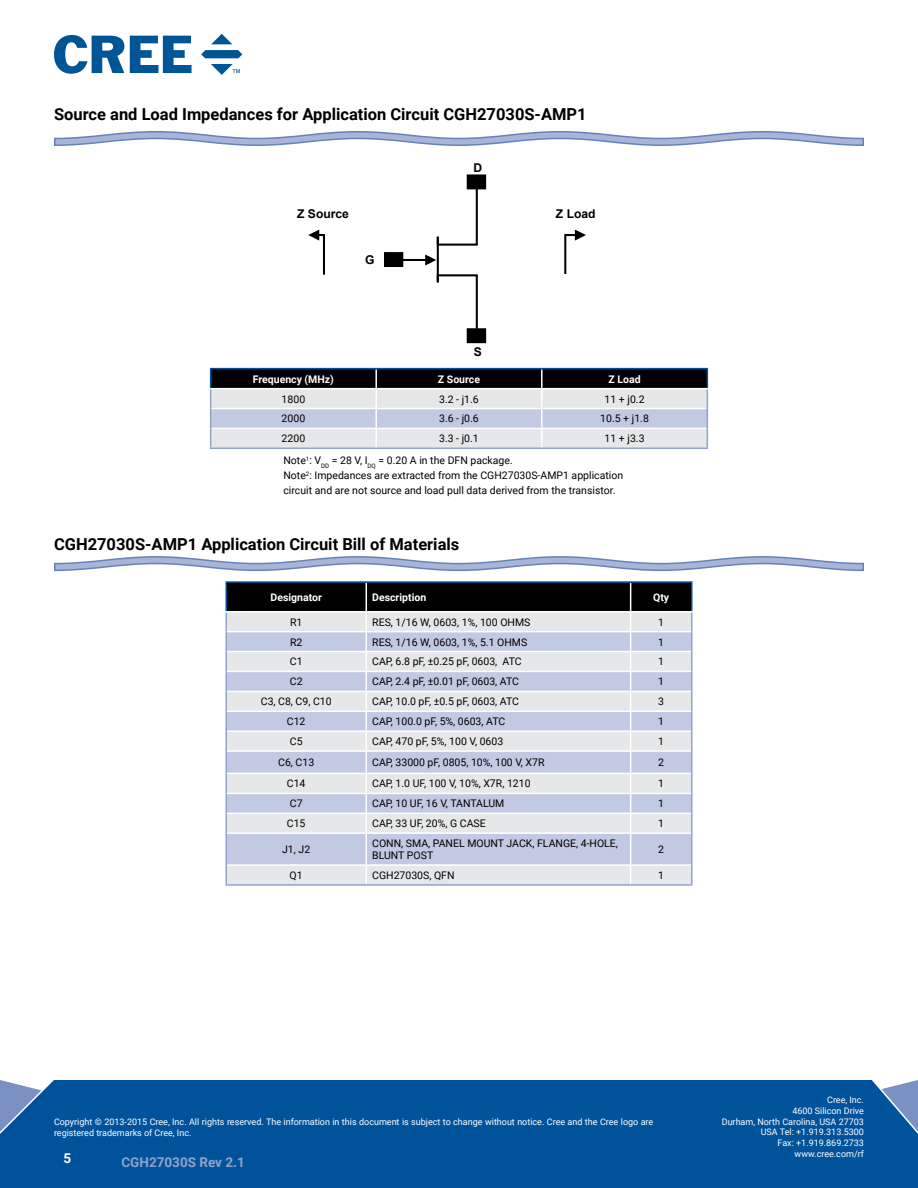
<style>
.page{position:relative;width:918px;height:1188px;background:#fff}
.page>*{position:absolute;margin:0;border:0;box-sizing:border-box;transform-origin:0 0}
.t1{font:700 16.5px "Roboto";color:#000}
.t2{font:700 13.5px "Roboto";color:#90a2cd}
.t3{font:700 13.5px "Roboto";color:#fff}
.t4{font:700 12.15px "Arial";color:#000}
.t5{font:10.5px/15px "Roboto";color:#000}
.t6{font:700 10.5px "Roboto";color:#fff}
.t7{font:9px/10.8px "Roboto";color:#fff;text-align:right}
</style>
<div class="page">
<div style="left:0;top:1080px;width:918px;height:108px;background:#00539b"></div>
<svg style="left:54px;top:35px;width:70px;height:39px"></svg>
<svg style="left:130px;top:36px;width:62px;height:37px"></svg>
<svg style="left:211px;top:34px;width:21px;height:10px"></svg>
<svg style="left:201px;top:50px;width:41px;height:8px"></svg>
<svg style="left:211px;top:64px;width:29px;height:10px"></svg>
<hr style="left:210px;top:368px;width:166px;height:1px;background:#00539b">
<hr style="left:376px;top:368px;width:166px;height:1px;background:#00539b">
<hr style="left:542px;top:368px;width:166px;height:1px;background:#00539b">
<svg style="left:210px;top:369px;width:498px;height:79px;background:#a7aab1"></svg>
<hr style="left:210px;top:448px;width:166px;height:1px;background:#90a2cd">
<hr style="left:376px;top:448px;width:166px;height:1px;background:#90a2cd">
<hr style="left:542px;top:448px;width:166px;height:1px;background:#90a2cd">
<div style="left:227px;top:866px;width:464px;height:18px;background:#e6e7e8"></div>
<div style="left:227px;top:834px;width:464px;height:30px;background:#c1c9e3"></div>
<hr style="left:366px;top:834px;width:1px;height:30px;background:#fff">
<hr style="left:630px;top:834px;width:1px;height:30px;background:#fff">
<svg style="left:366px;top:866px;width:1px;height:18px"></svg>
<svg style="left:630px;top:866px;width:1px;height:18px"></svg>
<hr style="left:225px;top:581px;width:141px;height:2px;background:#00539b">
<hr style="left:366px;top:581px;width:265px;height:2px;background:#00539b">
<hr style="left:631px;top:581px;width:62px;height:2px;background:#00539b">
<svg style="left:225px;top:582px;width:468px;height:250px;background:#bfc2cd"></svg>
<hr style="left:225px;top:671px;width:2px;height:20px;background:#90a2cd">
<hr style="left:691px;top:671px;width:2px;height:20px;background:#90a2cd">
<hr style="left:225px;top:691px;width:2px;height:20px;background:#90a2cd">
<hr style="left:691px;top:691px;width:2px;height:20px;background:#90a2cd">
<hr style="left:225px;top:711px;width:2px;height:20px;background:#90a2cd">
<hr style="left:691px;top:711px;width:2px;height:20px;background:#90a2cd">
<hr style="left:225px;top:731px;width:2px;height:20px;background:#90a2cd">
<hr style="left:691px;top:731px;width:2px;height:20px;background:#90a2cd">
<hr style="left:225px;top:751px;width:2px;height:22px;background:#90a2cd">
<hr style="left:691px;top:751px;width:2px;height:22px;background:#90a2cd">
<hr style="left:225px;top:773px;width:2px;height:20px;background:#90a2cd">
<hr style="left:691px;top:773px;width:2px;height:20px;background:#90a2cd">
<hr style="left:225px;top:793px;width:2px;height:20px;background:#90a2cd">
<hr style="left:691px;top:793px;width:2px;height:20px;background:#90a2cd">
<hr style="left:225px;top:813px;width:2px;height:20px;background:#90a2cd">
<hr style="left:691px;top:813px;width:2px;height:20px;background:#90a2cd">
<hr style="left:225px;top:833px;width:2px;height:32px;background:#90a2cd">
<hr style="left:691px;top:833px;width:2px;height:32px;background:#90a2cd">
<svg style="left:225px;top:865px;width:2px;height:19px"></svg>
<svg style="left:691px;top:865px;width:2px;height:19px"></svg>
<hr style="left:225px;top:884px;width:141px;height:2px;background:#90a2cd">
<hr style="left:366px;top:884px;width:265px;height:2px;background:#90a2cd">
<hr style="left:631px;top:884px;width:62px;height:2px;background:#90a2cd">
<hr style="left:691px;top:583px;width:2px;height:28px;background:#00539b">
<div style="left:385px;top:253px;width:18px;height:14px;background:#000"></div>
<div style="left:384px;top:252px;width:19px;height:15px;border:1px solid #000"></div>
<div style="left:467px;top:175px;width:19px;height:14px;background:#000"></div>
<div style="left:467px;top:329px;width:19px;height:14px;background:#000"></div>
<svg style="left:308px;top:230px;width:17px;height:45px"></svg>
<svg style="left:564px;top:230px;width:22px;height:44px"></svg>
<hr style="left:403px;top:259px;width:22px;height:2px;background:#000">
<svg style="left:425px;top:187px;width:54px;height:144px"></svg>
<svg style="left:54px;top:131px;width:810px;height:15px"></svg>
<svg style="left:54px;top:556px;width:810px;height:16px"></svg>
<h1 class="t1" style="left:54px;top:103px;width:534px">Source and Load Impedances for Application Circuit CGH27030S-AMP1</h1>
<p class="t4" style="left:473px;top:160px;width:10px">D</p>
<p class="t4" style="left:297px;top:206px;width:53px">Z Source</p>
<p class="t4" style="left:556px;top:206px;width:41px">Z Load</p>
<p class="t4" style="left:365px;top:252px;width:11px">G</p>
<p class="t4" style="left:474px;top:343px;width:10px">S</p>
<p class="t6" style="left:253px;top:371px;width:83px">Frequency (MHz)</p>
<p class="t6" style="left:438px;top:371px;width:44px">Z Source</p>
<p class="t6" style="left:608px;top:371px;width:34px">Z Load</p>
<p class="t5" style="left:282px;top:391px;width:25px">1800</p>
<p class="t5" style="left:439px;top:391px;width:41px">3.2 - j1.6</p>
<p class="t5" style="left:605px;top:391px;width:42px">11 + j0.2</p>
<p class="t5" style="left:282px;top:411px;width:25px">2000</p>
<p class="t5" style="left:439px;top:411px;width:41px">3.6 - j0.6</p>
<p class="t5" style="left:600px;top:411px;width:50px">10.5 + j1.8</p>
<p class="t5" style="left:282px;top:431px;width:25px">2200</p>
<p class="t5" style="left:439px;top:431px;width:41px">3.3 - j0.1</p>
<p class="t5" style="left:605px;top:431px;width:42px">11 + j3.3</p>
<p class="t5" style="left:283px;top:452px;width:341px">Note<sup>1</sup>: V<sub>DD</sub> = 28 V, I<sub>DQ</sub> = 0.20 A in the DFN package.<br>Note<sup>2</sup>: Impedances are extracted from the CGH27030S-AMP1 application circuit and are not source and load pull data derived from the transistor.</p>
<h1 class="t1" style="left:54px;top:532px;width:407px">CGH27030S-AMP1 Application Circuit Bill of Materials</h1>
<p class="t6" style="left:271px;top:590px;width:53px">Designator</p>
<p class="t6" style="left:372px;top:590px;width:56px">Description</p>
<p class="t6" style="left:653px;top:590px;width:18px">Qty</p>
<p class="t5" style="left:290px;top:614px;width:14px">R1</p>
<p class="t5" style="left:372px;top:614px;width:160px">RES, 1/16 W, 0603, 1%, 100 OHMS</p>
<p class="t5" style="left:658px;top:614px;width:7px">1</p>
<p class="t5" style="left:290px;top:634px;width:14px">R2</p>
<p class="t5" style="left:372px;top:634px;width:157px">RES, 1/16 W, 0603, 1%, 5.1 OHMS</p>
<p class="t5" style="left:658px;top:634px;width:7px">1</p>
<p class="t5" style="left:290px;top:654px;width:14px">C1</p>
<p class="t5" style="left:372px;top:654px;width:151px">CAP, 6.8 pF, ±0.25 pF, 0603, ATC</p>
<p class="t5" style="left:658px;top:654px;width:7px">1</p>
<p class="t5" style="left:290px;top:674px;width:14px">C2</p>
<p class="t5" style="left:372px;top:674px;width:148px">CAP, 2.4 pF, ±0.01 pF, 0603, ATC</p>
<p class="t5" style="left:658px;top:674px;width:7px">1</p>
<p class="t5" style="left:261px;top:694px;width:72px">C3, C8, C9, C10</p>
<p class="t5" style="left:372px;top:694px;width:148px">CAP, 10.0 pF, ±0.5 pF, 0603, ATC</p>
<p class="t5" style="left:658px;top:694px;width:7px">3</p>
<p class="t5" style="left:287px;top:714px;width:20px">C12</p>
<p class="t5" style="left:372px;top:714px;width:135px">CAP, 100.0 pF, 5%, 0603, ATC</p>
<p class="t5" style="left:658px;top:714px;width:7px">1</p>
<p class="t5" style="left:290px;top:733px;width:14px">C5</p>
<p class="t5" style="left:372px;top:733px;width:133px">CAP, 470 pF, 5%, 100 V, 0603</p>
<p class="t5" style="left:658px;top:733px;width:7px">1</p>
<p class="t5" style="left:278px;top:755px;width:38px">C6, C13</p>
<p class="t5" style="left:372px;top:755px;width:174px">CAP, 33000 pF, 0805, 10%, 100 V, X7R</p>
<p class="t5" style="left:658px;top:755px;width:7px">2</p>
<p class="t5" style="left:287px;top:776px;width:20px">C14</p>
<p class="t5" style="left:372px;top:776px;width:160px">CAP, 1.0 UF, 100 V, 10%, X7R, 1210</p>
<p class="t5" style="left:658px;top:776px;width:7px">1</p>
<p class="t5" style="left:290px;top:796px;width:14px">C7</p>
<p class="t5" style="left:372px;top:796px;width:134px">CAP, 10 UF, 16 V, TANTALUM</p>
<p class="t5" style="left:658px;top:796px;width:7px">1</p>
<p class="t5" style="left:287px;top:816px;width:20px">C15</p>
<p class="t5" style="left:372px;top:816px;width:115px">CAP, 33 UF, 20%, G CASE</p>
<p class="t5" style="left:658px;top:816px;width:7px">1</p>
<p class="t5" style="left:282px;top:841px;width:30px">J1, J2</p>
<p class="t5" style="left:372px;top:837px;width:247px;line-height:12px">CONN, SMA, PANEL MOUNT JACK, FLANGE, 4-HOLE,<br>BLUNT POST</p>
<p class="t5" style="left:658px;top:841px;width:7px">2</p>
<p class="t5" style="left:290px;top:867px;width:15px">Q1</p>
<p class="t5" style="left:372px;top:867px;width:84px">CGH27030S, QFN</p>
<p class="t5" style="left:658px;top:867px;width:7px">1</p>
<p class="t7" style="left:54px;top:1116px;width:601px;text-align:left">Copyright © 2013-2015 Cree, Inc. All rights reserved. The information in this document is subject to change without notice. Cree and the Cree logo are registered trademarks of Cree, Inc.</p>
<p class="t3" style="left:64px;top:1148px;width:9px">5</p>
<p class="t2" style="left:122px;top:1153px;width:125px">CGH27030S Rev 2.1</p>
<p class="t7" style="left:722px;top:1094px;width:144px">Cree, Inc.<br>4600 Silicon Drive<br>Durham, North Carolina, USA 27703<br>USA Tel: +1.919.313.5300<br>Fax: +1.919.869.2733 www.cree.com/rf</p>
</div>
